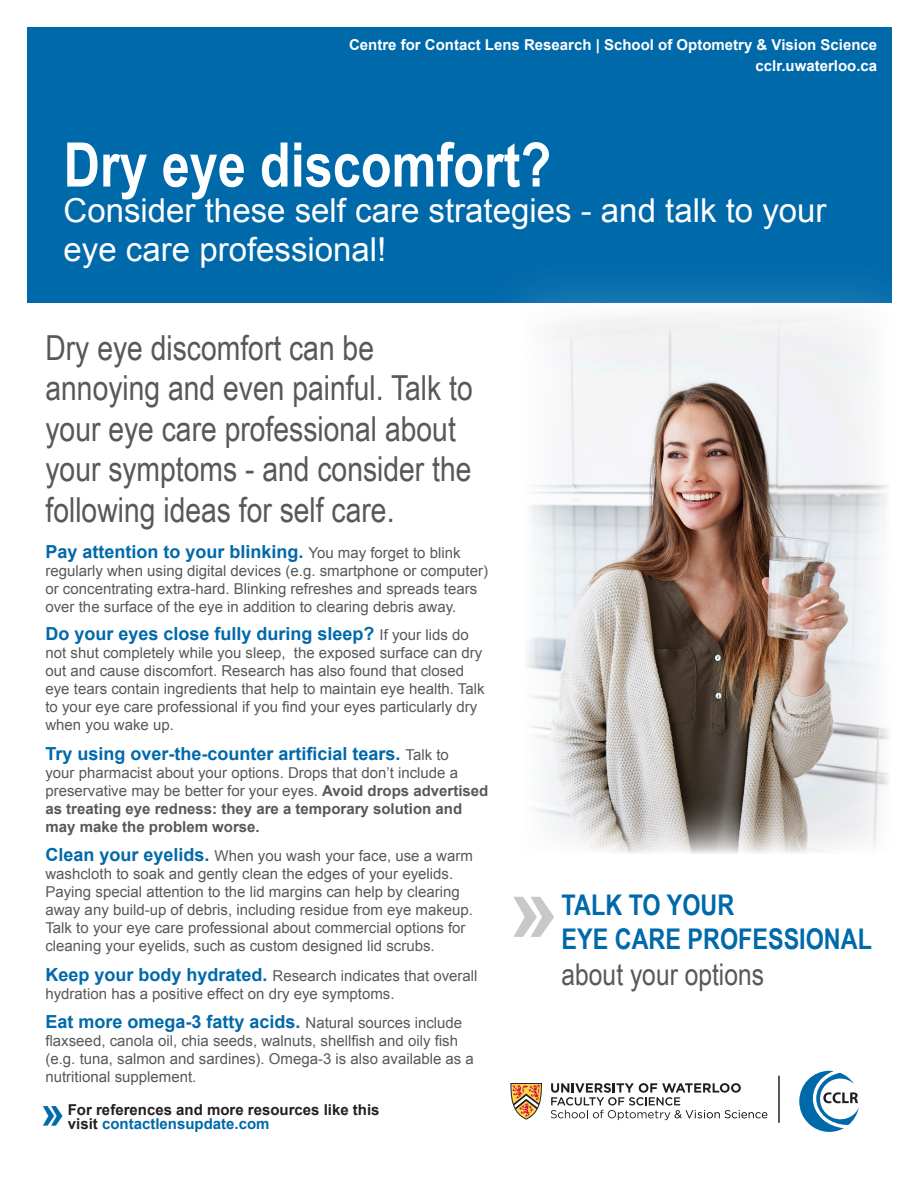
<style>
.page{position:relative;width:918px;height:1188px;background:#fff}
.page>*{position:absolute;margin:0;border:0;box-sizing:border-box;transform-origin:0 0}
.t1{font:700 90px "Arial";color:#c7c8ca}
.t2{font:700 61.5px "Arial Narrow";color:#fff}
.t3{font:700 43.2px "Arial";color:#0069aa}
.t4{font:34.5px/40.5px "Arial Narrow";color:#57585a}
.t5{font:33px/39px "Arial";color:#fff}
.t6{font:30px "Arial Narrow";color:#57585a}
.t7{font:700 28.5px "Arial Narrow";color:#0069aa}
.t8{font:700 18px "Arial";color:#0069aa}
.t9{font:15px/18px "Arial";color:#57585a}
.t10{font:700 15px/18px "Arial";color:#57585a}
.t11{font:700 15px "Arial";color:#fff}
.t12{font:700 15px "Arial";color:#231f20}
.t13{font:700 15px "Arial";color:#0069aa}
.s1{font-weight:400;font-size:15px;color:#57585a}
.s2{font-weight:400}
.s3{font-weight:700;font-size:18px;color:#0069aa}
.s4{color:#231f20}
</style>
<div class="page">
<div style="left:27px;top:27px;width:865px;height:275px;background:#0069aa"></div>
<svg style="left:799px;top:1071px;width:60px;height:61px"></svg>
<hr style="left:778px;top:1076px;width:2px;height:47px;background:#231f20">
<div style="left:473px;top:252px;width:445px;height:652px;background:#fff;opacity:.19"></div>
<img style="left:524px;top:302px;width:367px;height:551px">
<svg style="left:510px;top:1083px;width:32px;height:37px"></svg>
<svg style="left:551px;top:1083px;width:216px;height:37px"></svg>
<p class="t11" style="left:349px;top:35px;width:530px">Centre for Contact Lens Research | School of Optometry &amp; Vision Science</p>
<p class="t11" style="left:756px;top:56px;width:123px">cclr.uwaterloo.ca</p>
<p class="t2" style="left:64px;top:118px;width:489px">Dry eye discomfort?</p>
<p class="t5" style="left:64px;top:192px;width:764px">Consider these self care strategies - and talk to your eye care professional!</p>
<p class="t4" style="left:45px;top:326px;width:429px">Dry eye discomfort can be annoying and even painful. Talk to your eye care professional about your symptoms - and consider the following ideas for self care.</p>
<p class="t8" style="left:45px;top:540px;width:417px">Pay attention to your blinking. <span class="s1">You may forget to blink</span></p>
<p class="t9" style="left:45px;top:562px;width:444px">regularly when using digital devices (e.g. smartphone or computer) or concentrating extra-hard. Blinking refreshes and spreads tears over the surface of the eye in addition to clearing debris away.</p>
<p class="t8" style="left:45px;top:621px;width:425px">Do your eyes close fully during sleep? <span class="s1">If your lids do</span></p>
<p class="t9" style="left:45px;top:643px;width:441px">not shut completely while you sleep, the exposed surface can dry out and cause discomfort. Research has also found that closed eye tears contain ingredients that help to maintain eye health. Talk to your eye care professional if you find your eyes particularly dry when you wake up.</p>
<p class="t8" style="left:45px;top:741px;width:405px">Try using over-the-counter artificial tears. <span class="s1">Talk to</span></p>
<p class="t10" style="left:45px;top:764px;width:444px"><span class="s2">your pharmacist about your options. Drops that don’t include a preservative may be better for your eyes.</span> Avoid drops advertised as treating eye redness: they are a temporary solution and may make the problem worse.</p>
<p class="t9" style="left:45px;top:847px;width:429px"><span class="s3">Clean your eyelids.</span> When you wash your face, use a warm washcloth to soak and gently clean the edges of your eyelids.<br>Paying special attention to the lid margins can help by clearing away any build-up of debris, including residue from eye makeup.<br>Talk to your eye care professional about commercial options for cleaning your eyelids, such as custom designed lid scrubs.</p>
<p class="t9" style="left:45px;top:967px;width:434px"><span class="s3">Keep your body hydrated.</span> Research indicates that overall hydration has a positive effect on dry eye symptoms.</p>
<p class="t8" style="left:45px;top:1009px;width:418px">Eat more omega-3 fatty acids. <span class="s1">Natural sources include</span></p>
<p class="t9" style="left:45px;top:1032px;width:430px">flaxseed, canola oil, chia seeds, walnuts, shellfish and oily fish (e.g. tuna, salmon and sardines). Omega-3 is also available as a nutritional supplement.</p>
<p class="t12" style="left:68px;top:1100px;width:313px">For references and more resources like this</p>
<p class="t3" style="left:41px;top:1083px;width:26px">»</p>
<p class="t13" style="left:68px;top:1114px;width:203px"><span class="s4">visit</span> contactlensupdate.com</p>
<p class="t7" style="left:562px;top:883px;width:174px">TALK TO YOUR</p>
<p class="t7" style="left:562px;top:917px;width:312px">EYE CARE PROFESSIONAL</p>
<p class="t6" style="left:562px;top:952px;width:204px">about your options</p>
<p class="t1" style="left:509px;top:848px;width:52px">»</p>
</div>
